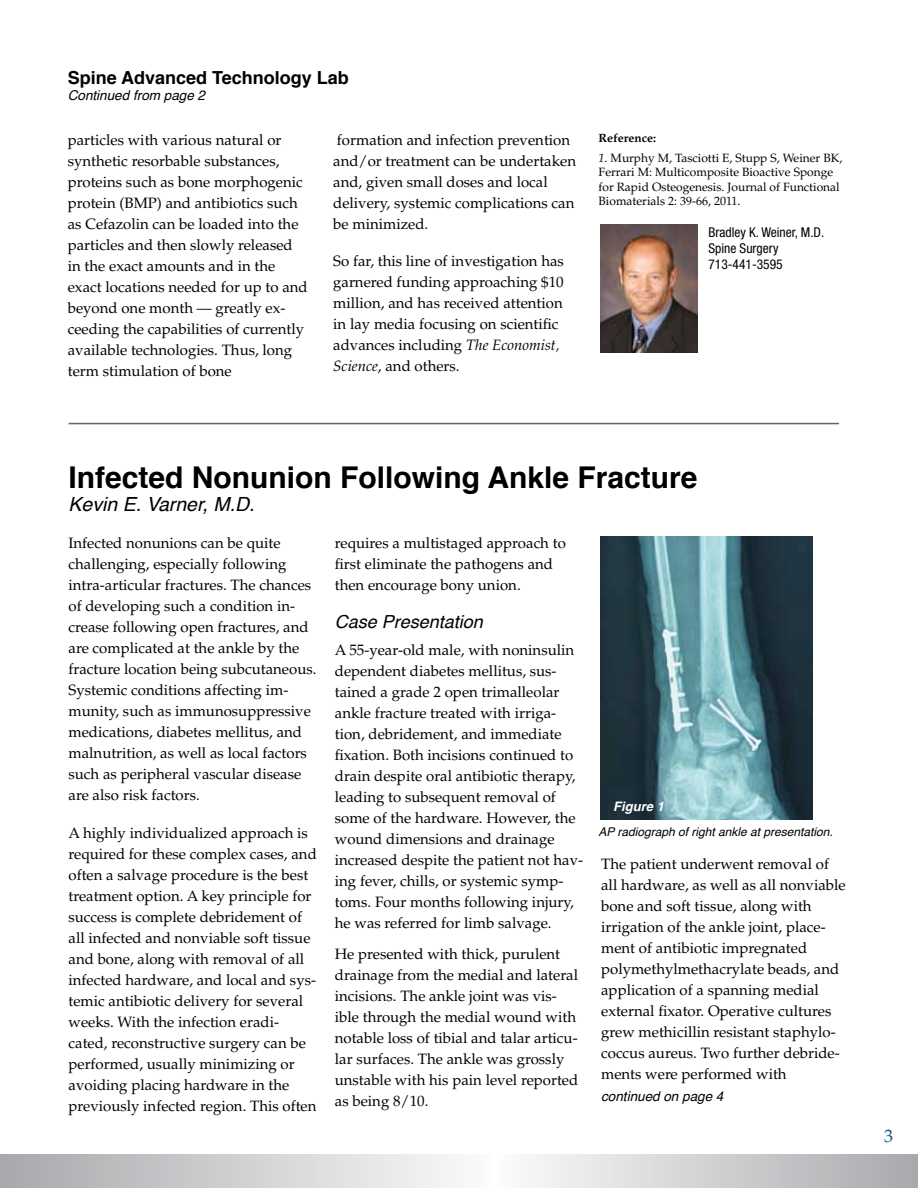
<style>
.page{position:relative;width:918px;height:1188px;background:#fff}
.page>*{position:absolute;margin:0;border:0;box-sizing:border-box;transform-origin:0 0}
.t1{font:700 30px "Helvetica";color:#000}
.t2{font:italic 19.5px "Helvetica";color:#000}
.t3{font:700 18px "Helvetica";color:#000}
.t4{font:italic 18px "Helvetica";color:#000}
.t5{font:18px "Palatino";color:#005a84}
.t6{font:15px/21px "Palatino";color:#000}
.t7{font:condensed 13.5px/16.2px "Helvetica Neue";color:#000}
.t8{font:italic 13.5px "Helvetica";color:#000}
.t9{font:italic 700 13.05px "Helvetica";color:#fff}
.t10{font:12px/14.4px "Palatino";color:#000}
.t11{font:italic 12px "Helvetica";color:#000}
.t12{font:700 12px "Palatino";color:#000}
.s1{font-style:italic}
</style>
<div class="page">
<svg style="left:0;top:1155px;width:918px;height:33px"></svg>
<hr style="left:69px;top:423px;width:770px;height:1px;background:#636466">
<img style="left:600px;top:224px;width:98px;height:129px">
<img style="left:601px;top:537px;width:211px;height:283px">
<p class="t3" style="left:68px;top:63px;width:283px">Spine Advanced Technology Lab</p>
<p class="t8" style="left:68px;top:85px;width:139px">Continued from page 2</p>
<p class="t6" style="left:68px;top:129px;width:241px">particles with various natural or synthetic resorbable substances, proteins such as bone morphogenic protein (BMP) and antibiotics such as Cefazolin can be loaded into the particles and then slowly released in the exact amounts and in the exact locations needed for up to and beyond one month — greatly ex&shy;ceeding the capabilities of currently available technologies. Thus, long term stimulation of bone</p>
<p class="t6" style="left:333px;top:129px;width:244px">formation and infection prevention and/or treatment can be undertaken and, given small doses and local delivery, systemic complications can be minimized.</p>
<p class="t6" style="left:333px;top:251px;width:232px">So far, this line of investigation has garnered funding approaching $10 million, and has received attention in lay media focusing on scientific advances including <span class="s1">The Economist, Science</span>, and others.</p>
<p class="t12" style="left:599px;top:131px;width:59px">Reference:</p>
<p class="t10" style="left:599px;top:151px;width:245px"><span class="s1">1</span>. Murphy M, Tasciotti E, Stupp S, Weiner BK, Ferrari M: Multicomposite Bioactive Sponge for Rapid Osteogenesis. Journal of Functional Biomaterials 2: 39-66, 2011.</p>
<p class="t7" style="left:708px;top:224px;width:117px">Bradley K. Weiner, M.D.<br>Spine Surgery<br>713-441-3595</p>
<h1 class="t1" style="left:69px;top:453px;width:630px">Infected Nonunion Following Ankle Fracture</h1>
<h2 class="t2" style="left:69px;top:489px;width:188px">Kevin E. Varner, M.D.</h2>
<p class="t6" style="left:69px;top:533px;width:249px">Infected nonunions can be quite challenging, especially following intra-articular fractures. The chances of developing such a condition in&shy;crease following open fractures, and are complicated at the ankle by the fracture location being subcutaneous.<br>Systemic conditions affecting im&shy;munity, such as immunosuppressive medications, diabetes mellitus, and malnutrition, as well as local factors such as peripheral vascular disease are also risk factors.</p>
<p class="t6" style="left:69px;top:822px;width:250px">A highly individualized approach is required for these complex cases, and often a salvage procedure is the best treatment option. A key principle for success is complete debridement of all infected and nonviable soft tissue and bone, along with removal of all infected hardware, and local and sys&shy;temic antibiotic delivery for several weeks. With the infection eradi&shy;cated, reconstructive surgery can be performed, usually minimizing or avoiding placing hardware in the previously infected region. This often</p>
<p class="t6" style="left:335px;top:533px;width:233px">requires a multistaged approach to first eliminate the pathogens and then encourage bony union.</p>
<p class="t4" style="left:335px;top:608px;width:150px">Case Presentation</p>
<p class="t6" style="left:335px;top:639px;width:250px">A 55-year-old male, with noninsulin dependent diabetes mellitus, sus&shy;tained a grade 2 open trimalleolar ankle fracture treated with irriga&shy;tion, debridement, and immediate fixation. Both incisions continued to drain despite oral antibiotic therapy, leading to subsequent removal of some of the hardware. However, the wound dimensions and drainage increased despite the patient not hav&shy;ing fever, chills, or systemic symp&shy;toms. Four months following injury, he was referred for limb salvage.</p>
<p class="t6" style="left:335px;top:944px;width:245px">He presented with thick, purulent drainage from the medial and lateral incisions. The ankle joint was vis&shy;ible through the medial wound with notable loss of tibial and talar articu&shy;lar surfaces. The ankle was grossly unstable with his pain level reported as being 8/10.</p>
<p class="t9" style="left:613px;top:796px;width:52px">Figure 1</p>
<p class="t11" style="left:598px;top:822px;width:236px">AP radiograph of right ankle at presentation.</p>
<p class="t6" style="left:601px;top:854px;width:246px">The patient underwent removal of all hardware, as well as all nonviable bone and soft tissue, along with irrigation of the ankle joint, place&shy;ment of antibiotic impregnated polymethylmethacrylate beads, and application of a spanning medial external fixator. Operative cultures grew methicillin resistant staphylo&shy;coccus aureus. Two further debride&shy;ments were performed with</p>
<p class="t8" style="left:601px;top:1086px;width:124px">continued on page 4</p>
<p class="t5" style="left:884px;top:1126px;width:10px">3</p>
</div>
